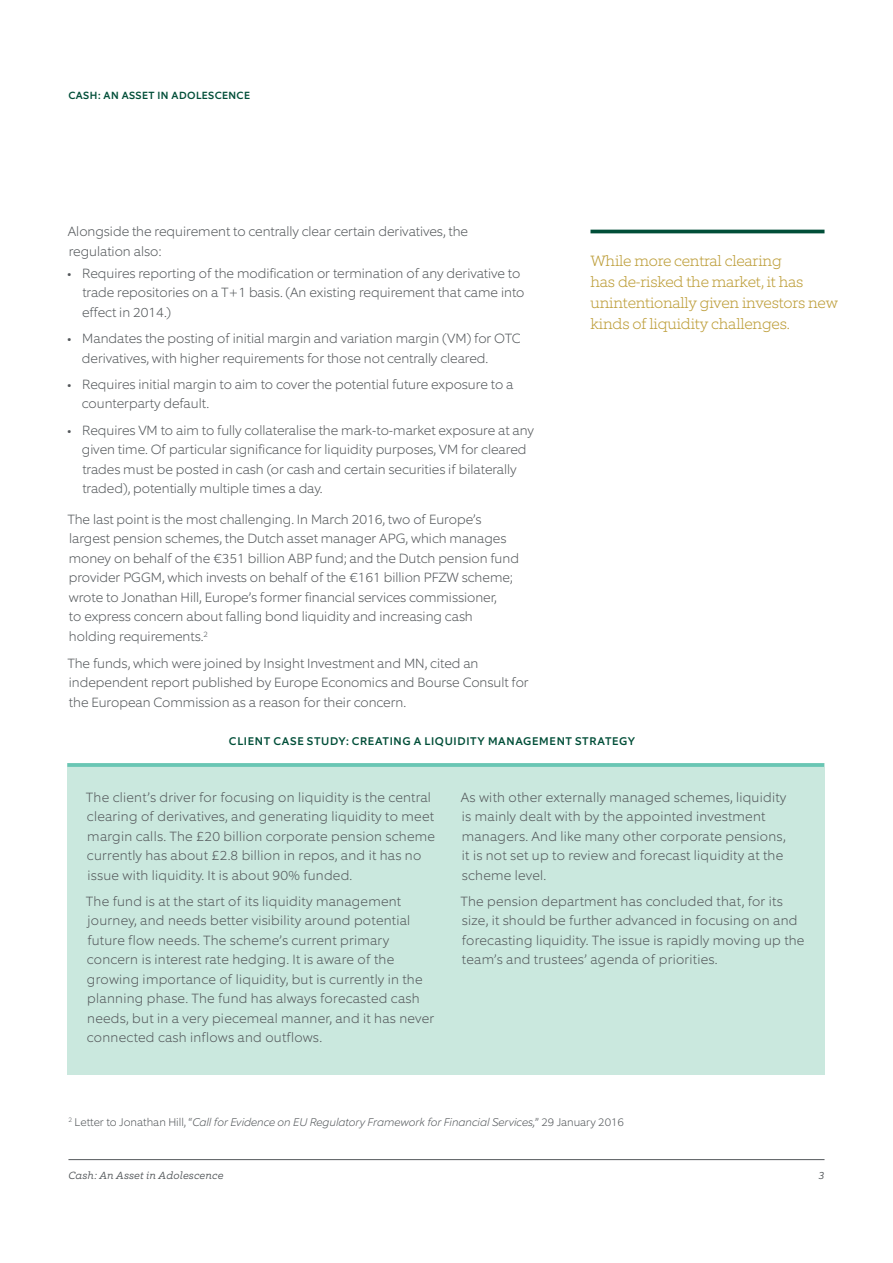
<style>
.page{position:relative;width:893px;height:1263px;background:#fff}
.page>*{position:absolute;margin:0;border:0;box-sizing:border-box;transform-origin:0 0}
.t1{font:200 15px/21px "Equip Slab";letter-spacing:-.015em;color:#bc9c36}
.t2{font:200 13.5px/19.5px "Equip";color:#53575a}
.t3{font:200 13.5px/19.5px "Equip";letter-spacing:.02em;color:#53575a}
.t4{font:italic 200 11.25px "Equip";color:#53575a}
.t5{font:500 11.25px "Equip";letter-spacing:.06em;color:#004e38}
.t6{font:italic 300 10.5px "Equip Slab";letter-spacing:.02em;color:#53575a}
.t7{font:500 10.5px "Equip";letter-spacing:.04em;color:#004e38}
.s1{font-style:normal}
</style>
<div class="page">
<hr style="left:68px;top:1159px;width:756px;height:1px;background:#53575a">
<hr style="left:590px;top:230px;width:234px;height:3px;background:#004e38">
<div style="left:67px;top:763px;width:757px;height:312px;background:#cae8de"></div>
<hr style="left:67px;top:763px;width:757px;height:4px;background:#73c9b8">
<p class="t7" style="left:69px;top:89px;width:183px">CASH: AN ASSET IN ADOLESCENCE</p>
<p class="t2" style="left:68px;top:222px;width:402px">Alongside the requirement to centrally clear certain derivatives, the regulation also:</p>
<p class="t2" style="left:82px;top:263px;width:444px;text-indent:-15px">• Requires reporting of the modification or termination of any derivative to trade repositories on a T+1 basis. (An existing requirement that came into effect in 2014.)</p>
<p class="t2" style="left:82px;top:329px;width:441px;text-indent:-15px">• Mandates the posting of initial margin and variation margin (VM) for OTC derivatives, with higher requirements for those not centrally cleared.</p>
<p class="t2" style="left:82px;top:374px;width:433px;text-indent:-15px">• Requires initial margin to aim to cover the potential future exposure to a counterparty default.</p>
<p class="t2" style="left:82px;top:420px;width:454px;text-indent:-15px">• Requires VM to aim to fully collateralise the mark-to-market exposure at any given time. Of particular significance for liquidity purposes, VM for cleared trades must be posted in cash (or cash and certain securities if bilaterally traded), potentially multiple times a day.</p>
<p class="t2" style="left:67px;top:509px;width:453px">The last point is the most challenging. In March 2016, two of Europe’s largest pension schemes, the Dutch asset manager APG, which manages money on behalf of the €351 billion ABP fund; and the Dutch pension fund provider PGGM, which invests on behalf of the €161 billion PFZW scheme; wrote to Jonathan Hill, Europe’s former financial services commissioner,<br>to express concern about falling bond liquidity and increasing cash holding requirements.<sup>2</sup></p>
<p class="t2" style="left:67px;top:653px;width:463px">The funds, which were joined by Insight Investment and MN, cited an independent report published by Europe Economics and Bourse Consult for the European Commission as a reason for their concern.</p>
<p class="t1" style="left:590px;top:250px;width:249px">While more central clearing<br>has de-risked the market, it has unintentionally given investors new kinds of liquidity challenges.</p>
<p class="t5" style="left:229px;top:734px;width:408px">CLIENT CASE STUDY: CREATING A LIQUIDITY MANAGEMENT STRATEGY</p>
<p class="t3" style="left:86px;top:787px;width:351px">The client’s driver for focusing on liquidity is the central clearing of derivatives, and generating liquidity to meet margin calls. The £20 billion corporate pension scheme currently has about £2.8 billion in repos, and it has no issue with liquidity. It is about 90% funded.</p>
<p class="t3" style="left:86px;top:891px;width:350px">The fund is at the start of its liquidity management journey, and needs better visibility around potential future flow needs. The scheme’s current primary concern is interest rate hedging. It is aware of the growing importance of liquidity, but is currently in the planning phase. The fund has always forecasted cash needs, but in a very piecemeal manner, and it has never connected cash inflows and outflows.</p>
<p class="t3" style="left:461px;top:787px;width:327px">As with other externally managed schemes, liquidity is mainly dealt with by the appointed investment managers. And like many other corporate pensions, it is not set up to review and forecast liquidity at the scheme level.</p>
<p class="t3" style="left:460px;top:891px;width:345px">The pension department has concluded that, for its size, it should be further advanced in focusing on and forecasting liquidity. The issue is rapidly moving up the team’s and trustees’ agenda of priorities.</p>
<p class="t4" style="left:68px;top:1115px;width:557px"><sup>2</sup> <span class="s1">Letter to Jonathan Hill, “</span>Call for Evidence on EU Regulatory Framework for Financial Services,<span class="s1">” 29 January 2016</span></p>
<p class="t6" style="left:68px;top:1169px;width:156px">Cash: An Asset in Adolescence</p>
<p class="t6" style="left:818px;top:1169px;width:7px">3</p>
</div>
